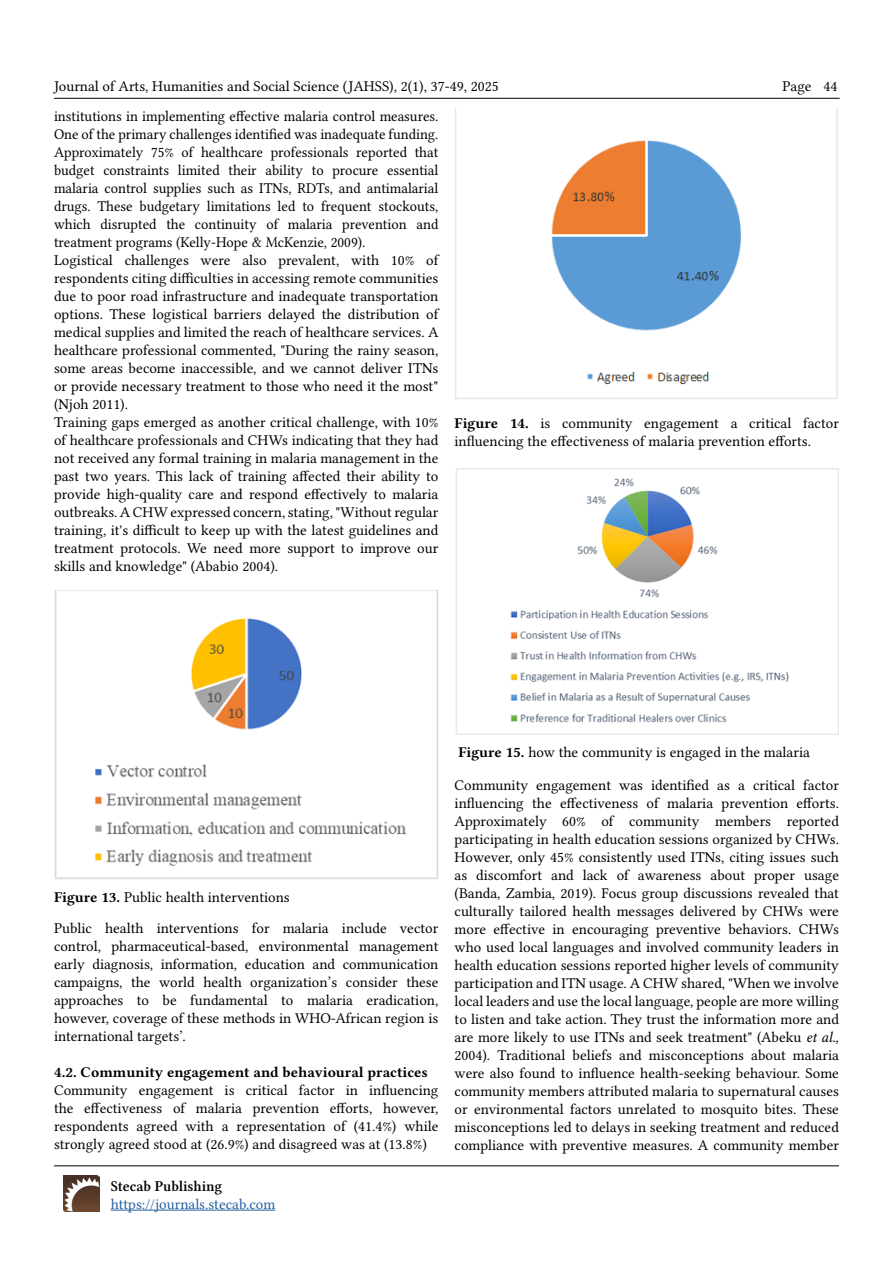
<style>
.page{position:relative;width:893px;height:1263px;background:#fff}
.page>*{position:absolute;margin:0;border:0;box-sizing:border-box;transform-origin:0 0}
.t1{font:15px/18px "Libertinus Serif";color:#000}
.t2{font:700 15px "Libertinus Serif";color:#000}
.t3{font:15px "Libertinus Serif";color:#215e9e}
.t4{font:600 15px "Libertinus Serif";color:#000}
.s1{font-weight:700}
.s2{font-style:italic}
</style>
<div class="page">
<hr style="left:111px;top:1210px;width:164px;height:1px;background:#215e9e">
<hr style="left:54px;top:1165px;width:785px;height:1px;background:#000">
<img style="left:63px;top:1175px;width:36px;height:37px">
<hr style="left:54px;top:98px;width:786px;height:1px;background:#000">
<img style="left:55px;top:591px;width:383px;height:288px">
<img style="left:455px;top:108px;width:383px;height:291px">
<img style="left:456px;top:468px;width:383px;height:267px">
<p class="t1" style="left:54px;top:77px;width:446px">Journal of Arts, Humanities and Social Science (JAHSS), 2(1), 37-49, 2025</p>
<p class="t1" style="left:782px;top:77px;width:31px">Page</p>
<p class="t1" style="left:54px;top:107px;width:386px">institutions in implementing effective malaria control measures.<br>One of the primary challenges identified was inadequate funding.<br>Approximately 75% of healthcare professionals reported that budget constraints limited their ability to procure essential malaria control supplies such as ITNs, RDTs, and antimalarial drugs. These budgetary limitations led to frequent stockouts, which disrupted the continuity of malaria prevention and treatment programs (Kelly-Hope &amp; McKenzie, 2009).<br>Logistical challenges were also prevalent, with 10% of respondents citing difficulties in accessing remote communities due to poor road infrastructure and inadequate transportation options. These logistical barriers delayed the distribution of medical supplies and limited the reach of healthcare services. A healthcare professional commented, "During the rainy season, some areas become inaccessible, and we cannot deliver ITNs or provide necessary treatment to those who need it the most" (Njoh 2011).<br>Training gaps emerged as another critical challenge, with 10% of healthcare professionals and CHWs indicating that they had not received any formal training in malaria management in the past two years. This lack of training affected their ability to provide high-quality care and respond effectively to malaria outbreaks. A CHW expressed concern, stating, "Without regular training, it's difficult to keep up with the latest guidelines and treatment protocols. We need more support to improve our skills and knowledge" (Ababio 2004).</p>
<p class="t1" style="left:823px;top:77px;width:15px">44</p>
<p class="t1" style="left:455px;top:414px;width:386px"><span class="s1">Figure 14.</span> is community engagement a critical factor influencing the effectiveness of malaria prevention efforts.</p>
<p class="t1" style="left:54px;top:882px;width:386px;line-height:30.6px"><span class="s1">Figure 13.</span> Public health interventions<br>Public health interventions for malaria include vector</p>
<p class="t1" style="left:54px;top:937px;width:386px;text-align:justify">control, pharmaceutical-based, environmental management early diagnosis, information, education and communication campaigns, the world health organization’s consider these approaches to be fundamental to malaria eradication, however, coverage of these methods in WHO-African region is international targets’.</p>
<p class="t2" style="left:54px;top:1061px;width:375px">4.2. Community engagement and behavioural practices</p>
<p class="t1" style="left:54px;top:1081px;width:386px;text-align:justify">Community engagement is critical factor in influencing the effectiveness of malaria prevention efforts, however, respondents agreed with a representation of (41.4%) while strongly agreed stood at (26.9%) and disagreed was at (13.8%)</p>
<p class="t4" style="left:111px;top:1178px;width:113px">Stecab Publishing</p>
<p class="t3" style="left:111px;top:1195px;width:166px">https://journals.stecab.com</p>
<p class="t1" style="left:458px;top:743px;width:353px"><span class="s1">Figure 15.</span> how the community is engaged in the malaria</p>
<p class="t1" style="left:455px;top:775px;width:386px;text-align:justify">Community engagement was identified as a critical factor influencing the effectiveness of malaria prevention efforts.<br>Approximately 60% of community members reported participating in health education sessions organized by CHWs.<br>However, only 45% consistently used ITNs, citing issues such as discomfort and lack of awareness about proper usage (Banda, Zambia, 2019). Focus group discussions revealed that culturally tailored health messages delivered by CHWs were more effective in encouraging preventive behaviors. CHWs who used local languages and involved community leaders in health education sessions reported higher levels of community participation and ITN usage. A CHW shared, "When we involve local leaders and use the local language, people are more willing to listen and take action. They trust the information more and are more likely to use ITNs and seek treatment" (Abeku <span class="s2">et al.</span>, 2004). Traditional beliefs and misconceptions about malaria were also found to influence health-seeking behaviour. Some community members attributed malaria to supernatural causes or environmental factors unrelated to mosquito bites. These misconceptions led to delays in seeking treatment and reduced compliance with preventive measures. A community member</p>
</div>
